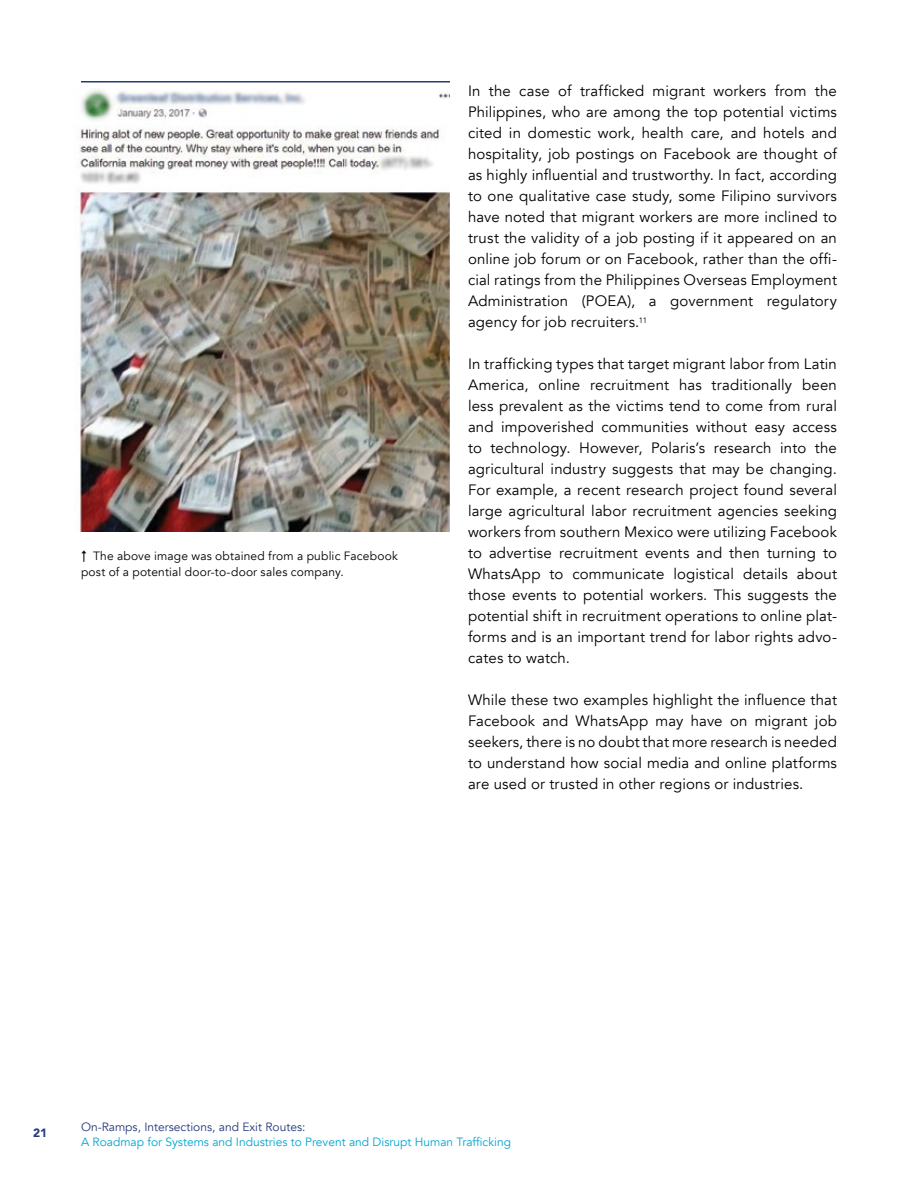
<style>
.page{position:relative;width:918px;height:1188px;background:#fff}
.page>*{position:absolute;margin:0;border:0;box-sizing:border-box;transform-origin:0 0}
.t1{font:15px/21px "Avenir";letter-spacing:.01em;color:#000;text-align:justify}
.t2{font:12px/16.5px "Avenir";letter-spacing:.015em;color:#000}
.t3{font:12px "Avenir";color:#00a5d1}
.t4{font:12px "Avenir";color:#243a7a}
.t5{font:900 12px "Avenir";color:#243a7a}
.s1{font-family:"Circular Std"}
</style>
<div class="page">
<img style="left:79px;top:82px;width:371px;height:450px">
<hr style="left:81px;top:81px;width:369px;height:1px;background:#243a7a">
<p class="t2" style="left:81px;top:547px;width:318px"><span class="s1">↑</span> The above image was obtained from a public Facebook post of a potential door-to-door sales company.</p>
<p class="t1" style="left:468px;top:81px;width:370px">In the case of trafficked migrant workers from the Philippines, who are among the top potential victims cited in domestic work, health care, and hotels and hospitality, job postings on Facebook are thought of as highly influential and trustworthy. In fact, according to one qualitative case study, some Filipino survivors have noted that migrant workers are more inclined to trust the validity of a job posting if it appeared on an online job forum or on Facebook, rather than the offi&shy;cial ratings from the Philippines Overseas Employment Administration (POEA), a government regulatory agency for job recruiters.<sup>11</sup></p>
<p class="t1" style="left:468px;top:354px;width:371px">In trafficking types that target migrant labor from Latin America, online recruitment has traditionally been less prevalent as the victims tend to come from rural and impoverished communities without easy access to technology. However, Polaris’s research into the agricultural industry suggests that may be changing.<br>For example, a recent research project found several large agricultural labor recruitment agencies seeking workers from southern Mexico were utilizing Facebook to advertise recruitment events and then turning to WhatsApp to communicate logistical details about those events to potential workers. This suggests the potential shift in recruitment operations to online plat&shy;forms and is an important trend for labor rights advo&shy;cates to watch.</p>
<p class="t1" style="left:468px;top:690px;width:370px">While these two examples highlight the influence that Facebook and WhatsApp may have on migrant job seekers, there is no doubt that more research is needed to understand how social media and online platforms are used or trusted in other regions or industries.</p>
<p class="t5" style="left:33px;top:1123px;width:16px">21</p>
<p class="t4" style="left:81px;top:1120px;width:226px">On-Ramps, Intersections, and Exit Routes:</p>
<p class="t3" style="left:81px;top:1135px;width:432px">A Roadmap for Systems and Industries to Prevent and Disrupt Human Trafficking</p>
</div>
